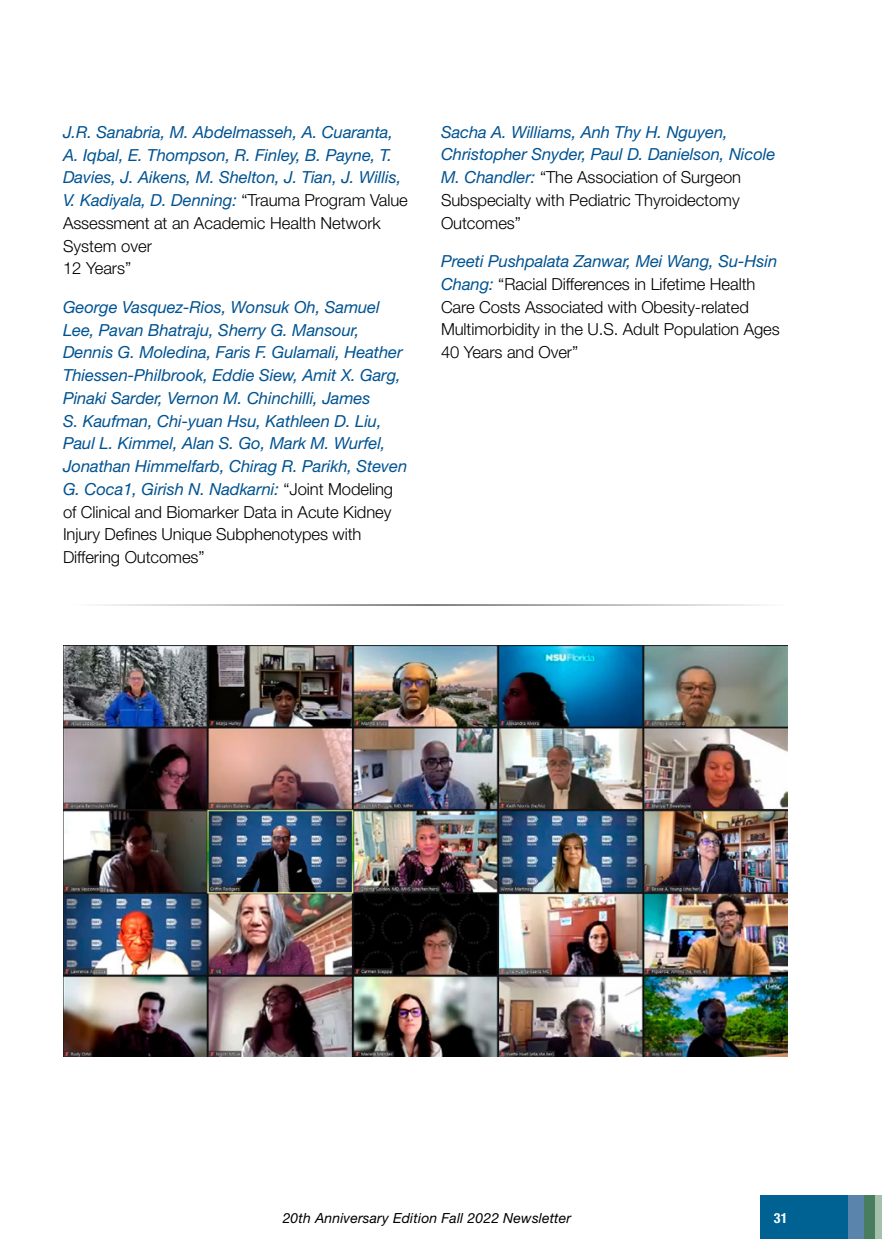
<style>
.page{position:relative;width:882px;height:1260px;background:#fff}
.page>*{position:absolute;margin:0;border:0;box-sizing:border-box;transform-origin:0 0}
.t1{font:italic 16.62px/22.8px "Helvetica Neue LT Std";letter-spacing:-.005em;color:#005392}
.t2{font:300 16.62px/22.8px "Helvetica Neue LT Std";letter-spacing:-.005em;color:#000}
.t3{font:italic 14px "Helvetica Neue LT Std";letter-spacing:.01em;color:#000}
.t4{font:700 condensed 14px "Helvetica Neue LT Std";color:#fff}
.s1{font-weight:300;font-style:normal;color:#000}
.s2{font-weight:400;font-style:italic;color:#005392}
</style>
<div class="page">
<div style="left:760px;top:1195px;width:89px;height:44px;background:#006293"></div>
<div style="left:849px;top:1195px;width:15px;height:44px;background:#5a84ab"></div>
<div style="left:864px;top:1195px;width:12px;height:44px;background:#487e5f"></div>
<div style="left:876px;top:1195px;width:6px;height:44px;background:#a5c1ab"></div>
<hr style="left:63px;top:605px;width:725px;height:1px;background:#000">
<img style="left:63px;top:646px;width:725px;height:411px">
<p class="t1" style="left:63px;top:120px;width:346px">J.R. Sanabria, M. Abdelmasseh, A. Cuaranta, A. Iqbal, E. Thompson, R. Finley, B. Payne, T.<br>Davies, J. Aikens, M. Shelton, J. Tian, J. Willis, V. Kadiyala, D. Denning: <span class="s1">“Trauma Program Value Assessment at an Academic Health Network System over<br>12 Years”</span></p>
<p class="t1" style="left:63px;top:295px;width:346px">George Vasquez-Rios, Wonsuk Oh, Samuel Lee, Pavan Bhatraju, Sherry G. Mansour, Dennis G. Moledina, Faris F. Gulamali, Heather Thiessen-Philbrook, Eddie Siew, Amit X. Garg, Pinaki Sarder, Vernon M. Chinchilli, James<br>S. Kaufman, Chi-yuan Hsu, Kathleen D. Liu, Paul L. Kimmel, Alan S. Go, Mark M. Wurfel, Jonathan Himmelfarb, Chirag R. Parikh, Steven G. Coca1, Girish N. Nadkarni: <span class="s1">“Joint Modeling of Clinical and Biomarker Data in Acute Kidney Injury Defnes Unique Subphenotypes with Differing Outcomes”</span></p>
<p class="t1" style="left:441px;top:120px;width:336px">Sacha A. Williams, Anh Thy H. Nguyen, Christopher Snyder, Paul D. Danielson, Nicole M. Chandler: <span class="s1">“The Association of Surgeon Subspecialty with Pediatric Thyroidectomy Outcomes”</span></p>
<p class="t2" style="left:441px;top:250px;width:340px"><span class="s2">Preeti Pushpalata Zanwar, Mei Wang, Su-Hsin Chang:</span> “Racial Differences in Lifetime Health Care Costs Associated with Obesity-related Multimorbidity in the U.S. Adult Population Ages 40 Years and Over”</p>
<p class="t3" style="left:283px;top:1209px;width:290px">20th Anniversary Edition Fall 2022 Newsletter</p>
<p class="t4" style="left:774px;top:1209px;width:15px">31</p>
</div>
